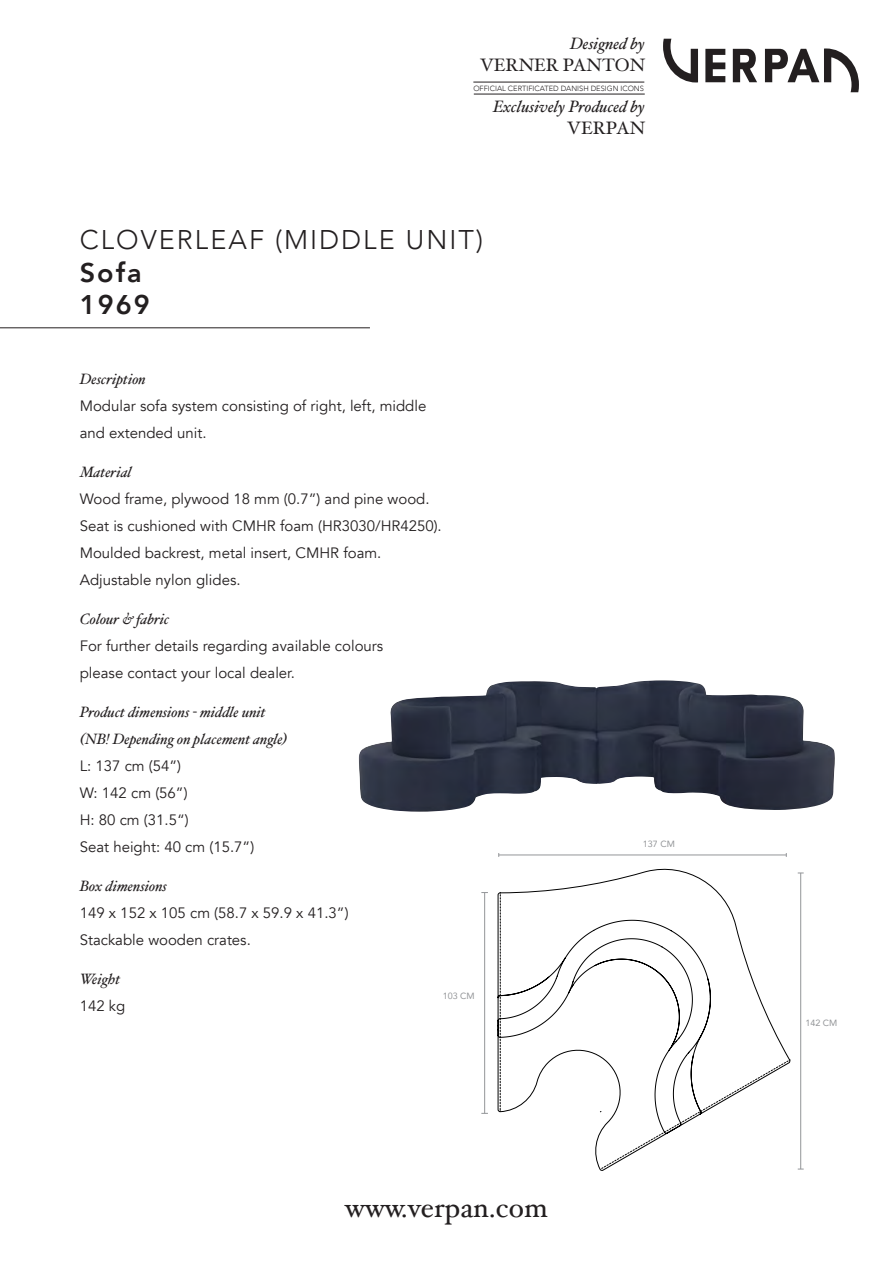
<style>
.page{position:relative;width:893px;height:1263px;background:#fff}
.page>*{position:absolute;margin:0;border:0;box-sizing:border-box;transform-origin:0 0}
.t1{font:28.5px "Hoefler Text";color:#231f20}
.t2{font:300 27px "Avenir";letter-spacing:.075em;color:#231f20}
.t3{font:800 27px "Avenir";letter-spacing:.075em;color:#231f20}
.t4{font:18px "Hoefler Text";color:#231f20}
.t5{font:italic 16.5px "Hoefler Text";color:#231f20}
.t6{font:15px/27px "Avenir";color:#231f20}
.t7{font:italic 15px "Hoefler Text";color:#231f20}
.t8{font:9px "Avenir";color:#939598}
.t9{font:300 7.5px "Avenir";color:#231f20}
</style>
<div class="page">
<hr style="left:0;top:327px;width:370px;height:1px;background:#231f20">
<hr style="left:473px;top:82px;width:171px;height:1px;background:#231f20">
<hr style="left:474px;top:94px;width:171px;height:1px;background:#231f20">
<svg style="left:705px;top:49px;width:20px;height:33px"></svg>
<svg style="left:733px;top:49px;width:24px;height:33px"></svg>
<svg style="left:663px;top:39px;width:35px;height:43px"></svg>
<svg style="left:765px;top:48px;width:94px;height:44px"></svg>
<svg style="left:497px;top:868px;width:293px;height:303px"></svg>
<svg style="left:500px;top:892px;width:1px;height:220px"></svg>
<svg style="left:600px;top:1059px;width:190px;height:110px"></svg>
<hr style="left:484px;top:892px;width:1px;height:221px;background:#939598">
<hr style="left:499px;top:854px;width:287px;height:1px;background:#939598">
<hr style="left:800px;top:873px;width:1px;height:296px;background:#939598">
<img style="left:359px;top:680px;width:476px;height:132px">
<p class="t5" style="left:570px;top:34px;width:77px">Designed by</p>
<p class="t4" style="left:480px;top:54px;width:167px">VERNER PANTON</p>
<p class="t5" style="left:493px;top:97px;width:154px">Exclusively Produced by</p>
<p class="t4" style="left:567px;top:117px;width:79px">VERPAN</p>
<p class="t9" style="left:473px;top:84px;width:172px">OFFICIAL CERTIFICATED DANISH DESIGN ICONS</p>
<p class="t2" style="left:80px;top:224px;width:405px">CLOVERLEAF (MIDDLE UNIT)</p>
<p class="t3" style="left:80px;top:251px;width:64px">Sofa</p>
<p class="t3" style="left:80px;top:284px;width:72px">1969</p>
<p class="t7" style="left:80px;top:370px;width:68px">Description</p>
<p class="t6" style="left:80px;top:392px;width:348px">Modular sofa system consisting of right, left, middle and extended unit.</p>
<p class="t7" style="left:80px;top:463px;width:53px">Material</p>
<p class="t6" style="left:80px;top:485px;width:364px">Wood frame, plywood 18 mm (0.7”) and pine wood.<br>Seat is cushioned with CMHR foam (HR3030/HR4250).<br>Moulded backrest, metal insert, CMHR foam.</p>
<p class="t6" style="left:80px;top:566px;width:162px">Adjustable nylon glides.</p>
<p class="t7" style="left:80px;top:610px;width:91px">Colour &amp; fabric</p>
<p class="t6" style="left:80px;top:632px;width:305px">For further details regarding available colours</p>
<p class="t6" style="left:80px;top:659px;width:217px">please contact your local dealer.</p>
<p class="t7" style="left:80px;top:703px;width:187px">Product dimensions - middle unit</p>
<p class="t7" style="left:80px;top:730px;width:209px">(NB! Depending on placement angle)</p>
<p class="t6" style="left:80px;top:752px;width:103px">L: 137 cm (54”)</p>
<p class="t6" style="left:80px;top:779px;width:109px">W: 142 cm (56”)</p>
<p class="t6" style="left:80px;top:806px;width:110px">H: 80 cm (31.5“)</p>
<p class="t6" style="left:80px;top:833px;width:176px">Seat height: 40 cm (15.7”)</p>
<p class="t7" style="left:80px;top:877px;width:89px">Box dimensions</p>
<p class="t6" style="left:80px;top:899px;width:270px">149 x 152 x 105 cm (58.7 x 59.9 x 41.3”)</p>
<p class="t6" style="left:80px;top:926px;width:173px">Stackable wooden crates.</p>
<p class="t7" style="left:80px;top:970px;width:42px">Weight</p>
<p class="t6" style="left:80px;top:992px;width:47px">142 kg</p>
<p class="t8" style="left:443px;top:989px;width:34px">103 CM</p>
<h1 class="t1" style="left:345px;top:1191px;width:204px">www.verpan.com</h1>
<p class="t8" style="left:643px;top:837px;width:34px">137 CM</p>
<p class="t8" style="left:805px;top:1016px;width:34px">142 CM</p>
</div>
